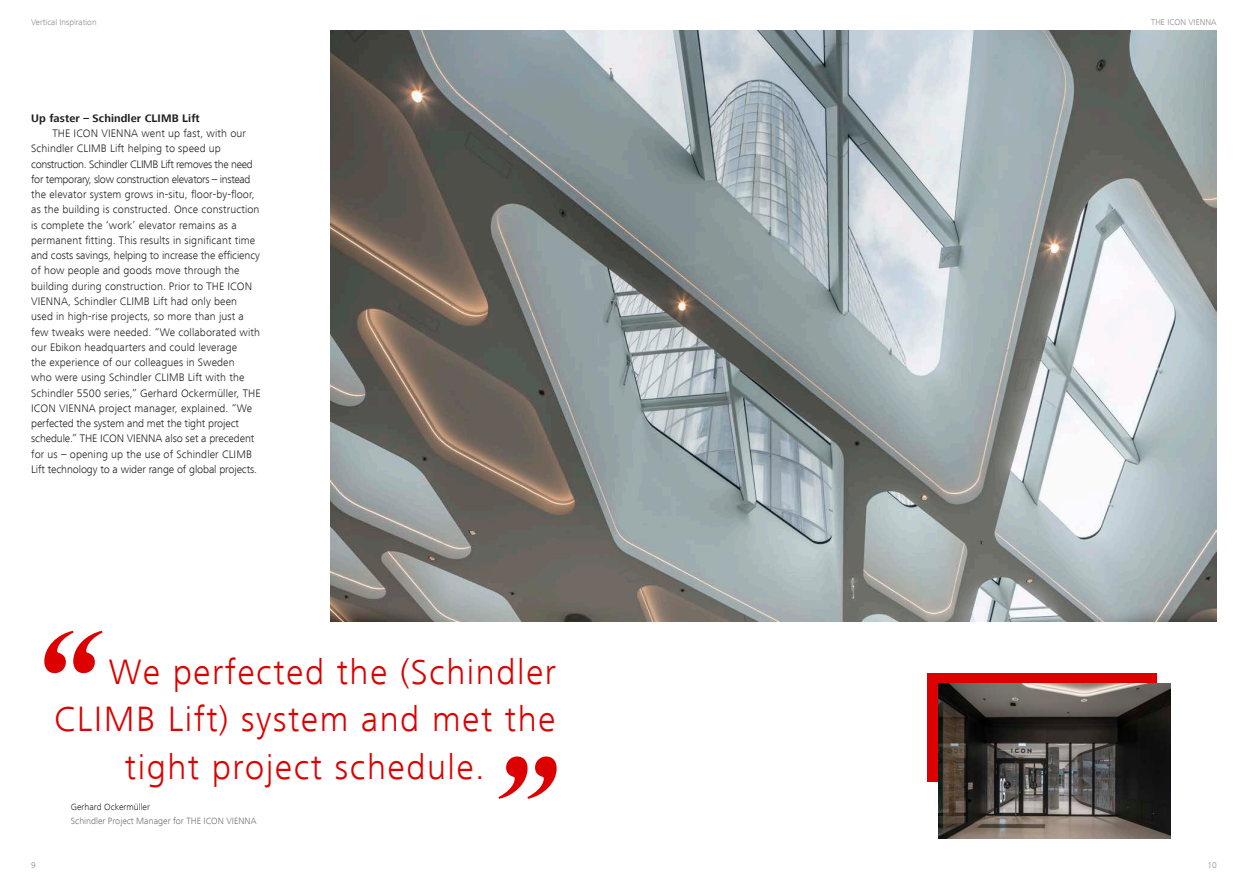
<style>
.page{position:relative;width:1248px;height:886px;background:#fff}
.page>*{position:absolute;margin:0;border:0;box-sizing:border-box;transform-origin:0 0}
.t1{font:300 36.25px "Frutiger Next LT";letter-spacing:.04em;color:#dc0000}
.t2{font:300 11.25px/15.2px "Frutiger Next LT";letter-spacing:.01em;color:#231f20}
.t3{font:700 11.25px "Frutiger Next LT";letter-spacing:.01em;color:#231f20}
.t4{font:300 9.38px "Frutiger Next LT";color:#6c6d70}
.t5{font:300 9.38px "Frutiger Next LT";color:#231f20}
.t6{font:300 8.75px "Frutiger Next LT";color:#87898c}
</style>
<div class="page">
<svg style="left:44px;top:631px;width:58px;height:42px"></svg>
<svg style="left:498px;top:756px;width:58px;height:43px"></svg>
<img style="left:330px;top:31px;width:886px;height:590px">
<div style="left:927px;top:673px;width:229px;height:109px;background:#dc0000"></div>
<img style="left:938px;top:684px;width:231px;height:154px">
<p class="t6" style="left:31px;top:17px;width:67px">Vertical Inspiration</p>
<p class="t6" style="left:1151px;top:17px;width:67px">THE ICON VIENNA</p>
<p class="t3" style="left:31px;top:112px;width:170px">Up faster – Schindler CLIMB Lift</p>
<p class="t2" style="left:31px;top:126px;width:216px;text-indent:21px">THE ICON VIENNA went up fast, with our<br>Schindler CLIMB Lift helping to speed up</p>
<p class="t2" style="left:31px;top:156px;width:231px">construction. Schindler CLIMB Lift removes the need for temporary, slow construction elevators – instead the elevator system grows in-situ, floor-by-floor, as the building is constructed. Once construction is complete the ‘work’ elevator remains as a permanent fitting. This results in significant time and costs savings, helping to increase the efficiency of how people and goods move through the building during construction. Prior to THE ICON VIENNA, Schindler CLIMB Lift had only been used in high-rise projects, so more than just a few tweaks were needed. “We collaborated with our Ebikon headquarters and could leverage<br>the experience of our colleagues in Sweden<br>who were using Schindler CLIMB Lift with the Schindler 5500 series,” Gerhard Ockermüller, THE ICON VIENNA project manager, explained. “We perfected the system and met the tight project schedule.” THE ICON VIENNA also set a precedent for us – opening up the use of Schindler CLIMB Lift technology to a wider range of global projects.</p>
<p class="t1" style="left:109px;top:652px;width:448px">We perfected the (Schindler</p>
<p class="t1" style="left:54px;top:699px;width:503px">CLIMB Lift) system and met the</p>
<p class="t1" style="left:125px;top:746px;width:361px">tight project schedule.</p>
<p class="t5" style="left:71px;top:802px;width:81px">Gerhard Ockermüller</p>
<p class="t4" style="left:71px;top:815px;width:187px">Schindler Project Manager for THE ICON VIENNA</p>
<p class="t6" style="left:31px;top:860px;width:6px">9</p>
<p class="t6" style="left:1207px;top:860px;width:11px">10</p>
</div>
